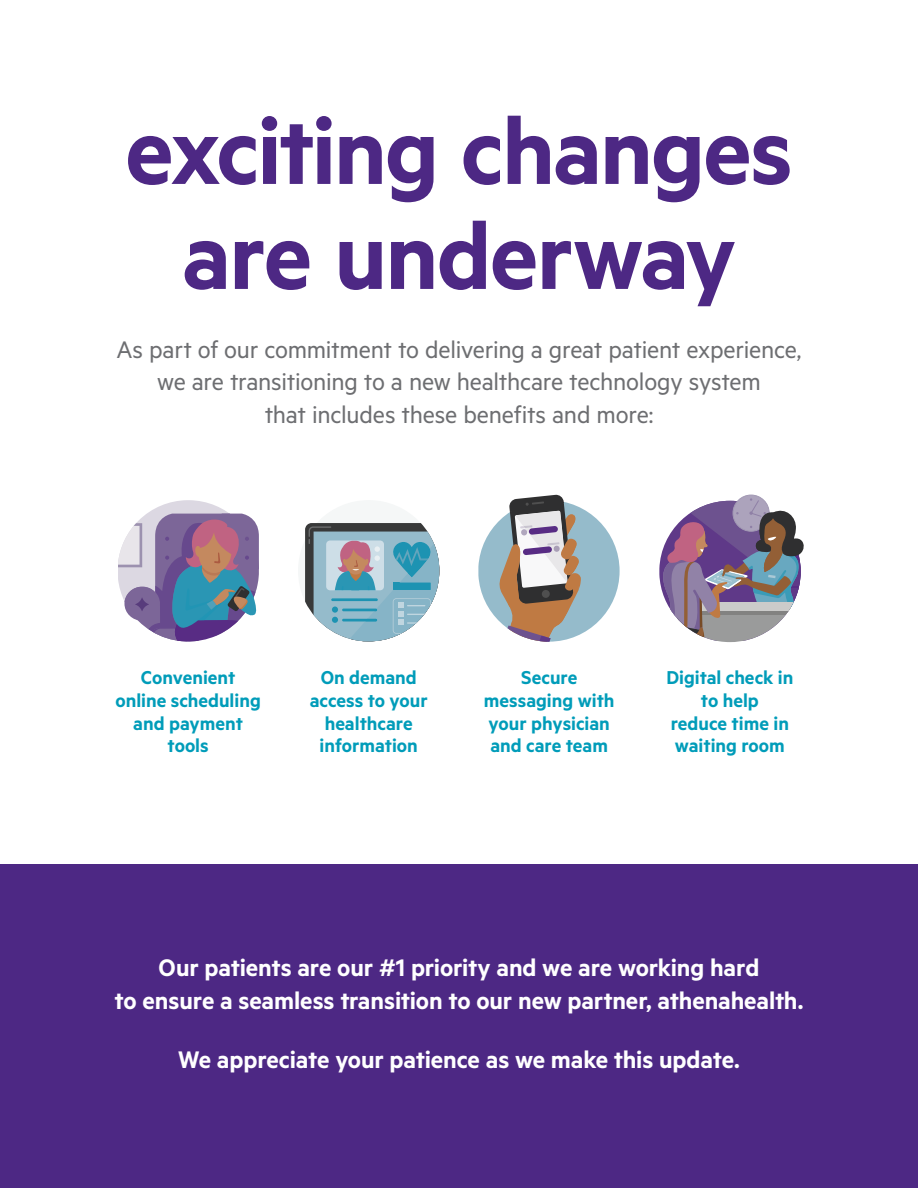
<style>
.page{position:relative;width:918px;height:1188px;background:#fff}
.page>*{position:absolute;margin:0;border:0;box-sizing:border-box;transform-origin:0 0}
.t1{font:600 105px/105px "Metric";letter-spacing:-.02em;color:#4d2884;text-align:center}
.t2{font:600 27px/32.4px "Metric";letter-spacing:-.005em;color:#fff;text-align:center}
.t3{font:27px/32.4px "Metric";letter-spacing:-.01em;color:#6d6e71;text-align:center}
.t4{font:600 21px/22.8px "Metric";color:#009cb9;text-align:center}
</style>
<div class="page">
<div style="left:0;top:864px;width:918px;height:324px;background:#4d2884"></div>
<div style="left:298px;top:500px;width:141px;height:141px;background:#f5f7f7;border-radius:50%"></div>
<svg style="left:305px;top:523px;width:134px;height:118px;background:#8eaebb"></svg>
<svg style="left:118px;top:500px;width:141px;height:142px"></svg>
<svg style="left:659px;top:495px;width:145px;height:147px"></svg>
<svg style="left:478px;top:494px;width:142px;height:148px"></svg>
<h1 class="t1" style="left:125px;top:106px;width:669px">exciting changes are underway</h1>
<p class="t3" style="left:117px;top:335px;width:686px">As part of our commitment to delivering a great patient experience, we are transitioning to a new healthcare technology system<br>that includes these benefits and more:</p>
<p class="t4" style="left:115px;top:668px;width:147px">Convenient online scheduling and payment tools</p>
<p class="t4" style="left:310px;top:668px;width:120px">On demand access to your healthcare information</p>
<p class="t4" style="left:484px;top:668px;width:132px">Secure messaging with your physician and care team</p>
<p class="t4" style="left:666px;top:668px;width:128px">Digital check in to help<br>reduce time in waiting room</p>
<p class="t2" style="left:115px;top:953px;width:690px">Our patients are our #1 priority and we are working hard<br>to ensure a seamless transition to our new partner, athenahealth.</p>
<p class="t2" style="left:178px;top:1045px;width:563px">We appreciate your patience as we make this update.</p>
</div>
